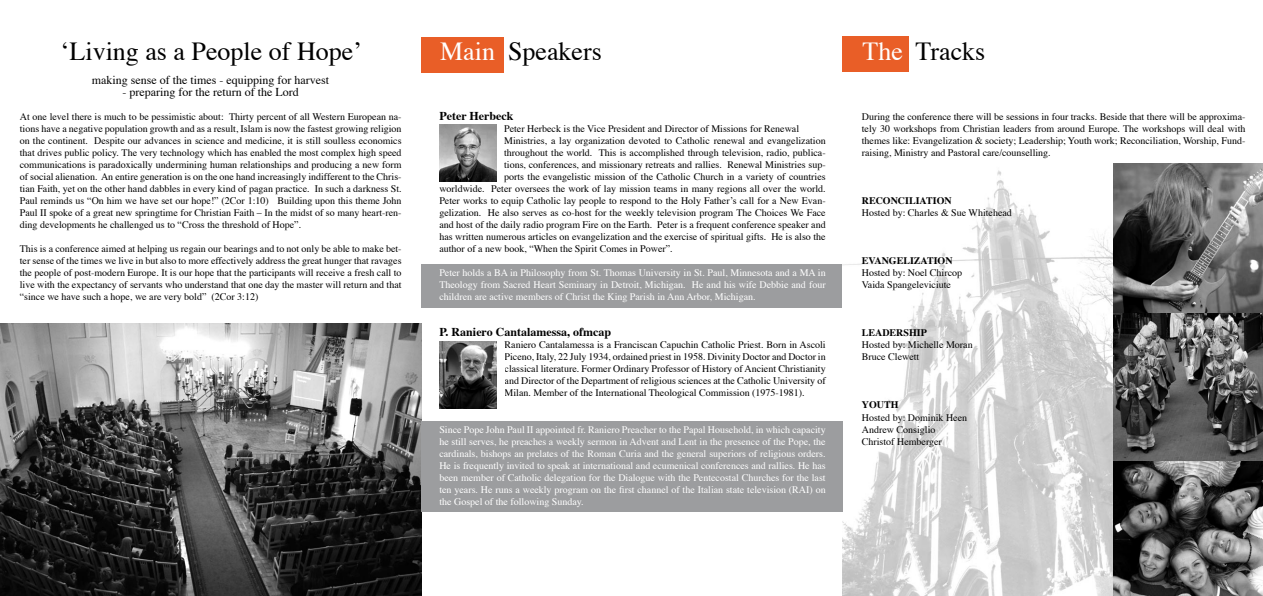
<style>
.page{position:relative;width:1263px;height:596px;background:#fff}
.page>*{position:absolute;margin:0;border:0;box-sizing:border-box;transform-origin:0 0}
.t1{font:26px "Times";color:#000}
.t2{font:12px "Times";color:#000}
.t3{font:700 12px "Times";color:#000}
.t4{font:10px/12px "Times";color:#000;text-align:justify}
.t5{font:10px/12px "Times";color:#fff;text-align:justify}
.t6{font:700 10px "Times";color:#000}
.s1{color:#fff}
</style>
<div class="page">
<img style="left:0;top:323px;width:421px;height:272px">
<img style="left:842px;top:163px;width:421px;height:432px">
<div style="left:842px;top:37px;width:66px;height:35px;background:#e95e27"></div>
<div style="left:421px;top:421px;width:421px;height:90px;background:#9c9d9f"></div>
<div style="left:421px;top:265px;width:420px;height:43px;background:#9c9d9f"></div>
<div style="left:421px;top:37px;width:82px;height:35px;background:#e95e27"></div>
<img style="left:439px;top:124px;width:57px;height:57px">
<img style="left:440px;top:341px;width:57px;height:67px">
<h1 class="t1" style="left:61px;top:27px;width:303px">‘Living as a People of Hope’</h1>
<p class="t2" style="left:92px;top:69px;width:239px">making sense of the times - equipping for harvest</p>
<p class="t2" style="left:122px;top:81px;width:178px">- preparing for the return of the Lord</p>
<p class="t4" style="left:20px;top:110px;width:383px">At one level there is much to be pessimistic about: Thirty percent of all Western European na&shy;tions have a negative population growth and as a result, Islam is now the fastest growing religion on the continent. Despite our advances in science and medicine, it is still soulless economics that drives public policy. The very technology which has enabled the most complex high speed communications is paradoxically undermining human relationships and producing a new form of social alienation. An entire generation is on the one hand increasingly indifferent to the Chris&shy;tian Faith, yet on the other hand dabbles in every kind of pagan practice. In such a darkness St.<br>Paul reminds us “On him we have set our hope!” (2Cor 1:10) Building upon this theme John Paul II spoke of a great new springtime for Christian Faith – In the midst of so many heart-ren&shy;ding developments he challenged us to “Cross the threshold of Hope”.</p>
<p class="t4" style="left:20px;top:242px;width:383px">This is a conference aimed at helping us regain our bearings and to not only be able to make bet&shy;ter sense of the times we live in but also to more effectively address the great hunger that ravages the people of post-modern Europe. It is our hope that the participants will receive a fresh call to live with the expectancy of servants who understand that one day the master will return and that “since we have such a hope, we are very bold” (2Cor 3:12)</p>
<h1 class="t1" style="left:440px;top:27px;width:163px"><span class="s1">Main</span> Speakers</h1>
<p class="t3" style="left:439px;top:104px;width:76px">Peter Herbeck</p>
<p class="t4" style="left:504px;top:122px;width:296px">Peter Herbeck is the Vice President and Director of Missions for Renewal</p>
<p class="t4" style="left:504px;top:134px;width:323px">Ministries, a lay organization devoted to Catholic renewal and evangelization</p>
<p class="t4" style="left:504px;top:146px;width:323px">throughout the world. This is accomplished through television, radio, publica-</p>
<p class="t4" style="left:504px;top:158px;width:323px">tions, conferences, and missionary retreats and rallies. Renewal Ministries sup-</p>
<p class="t4" style="left:504px;top:170px;width:323px">ports the evangelistic mission of the Catholic Church in a variety of countries</p>
<p class="t4" style="left:439px;top:182px;width:388px">worldwide. Peter oversees the work of lay mission teams in many regions all over the world.</p>
<p class="t4" style="left:439px;top:194px;width:388px">Peter works to equip Catholic lay people to respond to the Holy Father’s call for a New Evan-</p>
<p class="t4" style="left:439px;top:206px;width:388px">gelization. He also serves as co-host for the weekly television program The Choices We Face</p>
<p class="t4" style="left:439px;top:218px;width:388px">and host of the daily radio program Fire on the Earth. Peter is a frequent conference speaker and</p>
<p class="t4" style="left:439px;top:230px;width:388px">has written numerous articles on evangelization and the exercise of spiritual gifts. He is also the</p>
<p class="t4" style="left:439px;top:242px;width:235px">author of a new book, “When the Spirit Comes in Power”.</p>
<p class="t5" style="left:439px;top:266px;width:388px">Peter holds a BA in Philosophy from St. Thomas University in St. Paul, Minnesota and a MA in Theology from Sacred Heart Seminary in Detroit, Michigan. He and his wife Debbie and four children are active members of Christ the King Parish in Ann Arbor, Michigan.</p>
<p class="t3" style="left:439px;top:320px;width:173px">P. Raniero Cantalamessa, ofmcap</p>
<p class="t4" style="left:505px;top:338px;width:323px">Raniero Cantalamessa is a Franciscan Capuchin Catholic Priest. Born in Ascoli Piceno, Italy, 22 July 1934, ordained priest in 1958. Divinity Doctor and Doctor in classical literature. Former Ordinary Professor of History of Ancient Christianity and Director of the Department of religious sciences at the Catholic University of Milan. Member of the International Theological Commission (1975-1981).</p>
<p class="t5" style="left:439px;top:422px;width:388px">Since Pope John Paul II appointed fr. Raniero Preacher to the Papal Household, in which capacity he still serves, he preaches a weekly sermon in Advent and Lent in the presence of the Pope, the cardinals, bishops an prelates of the Roman Curia and the general superiors of religious orders.<br>He is frequently invited to speak at international and ecumenical conferences and rallies. He has been member of Catholic delegation for the Dialogue with the Pentecostal Churches for the last ten years. He runs a weekly program on the first channel of the Italian state television (RAI) on the Gospel of the following Sunday.</p>
<h1 class="t1" style="left:862px;top:27px;width:124px"><span class="s1">The</span> Tracks</h1>
<p class="t4" style="left:862px;top:110px;width:385px">During the conference there will be sessions in four tracks. Beside that there will be approxima&shy;tely 30 workshops from Christian leaders from around Europe. The workshops will deal with themes like: Evangelization &amp; society; Leadership; Youth work; Reconciliation, Worship, Fund&shy;raising, Ministry and Pastoral care/counselling.</p>
<p class="t6" style="left:862px;top:191px;width:91px">RECONCILIATION</p>
<p class="t4" style="left:862px;top:206px;width:152px">Hosted by: Charles &amp; Sue Whitehead</p>
<p class="t6" style="left:862px;top:251px;width:92px">EVANGELIZATION</p>
<p class="t4" style="left:862px;top:266px;width:102px">Hosted by: Noel Chircop<br>Vaida Spangeleviciute</p>
<p class="t6" style="left:862px;top:323px;width:67px">LEADERSHIP</p>
<p class="t4" style="left:862px;top:338px;width:112px">Hosted by: Michelle Moran<br>Bruce Clewett</p>
<p class="t6" style="left:862px;top:395px;width:38px">YOUTH</p>
<p class="t4" style="left:862px;top:410px;width:107px;text-align:left">Hosted by: Dominik Heen<br>Andrew Consiglio<br>Christof Hemberger</p>
</div>
